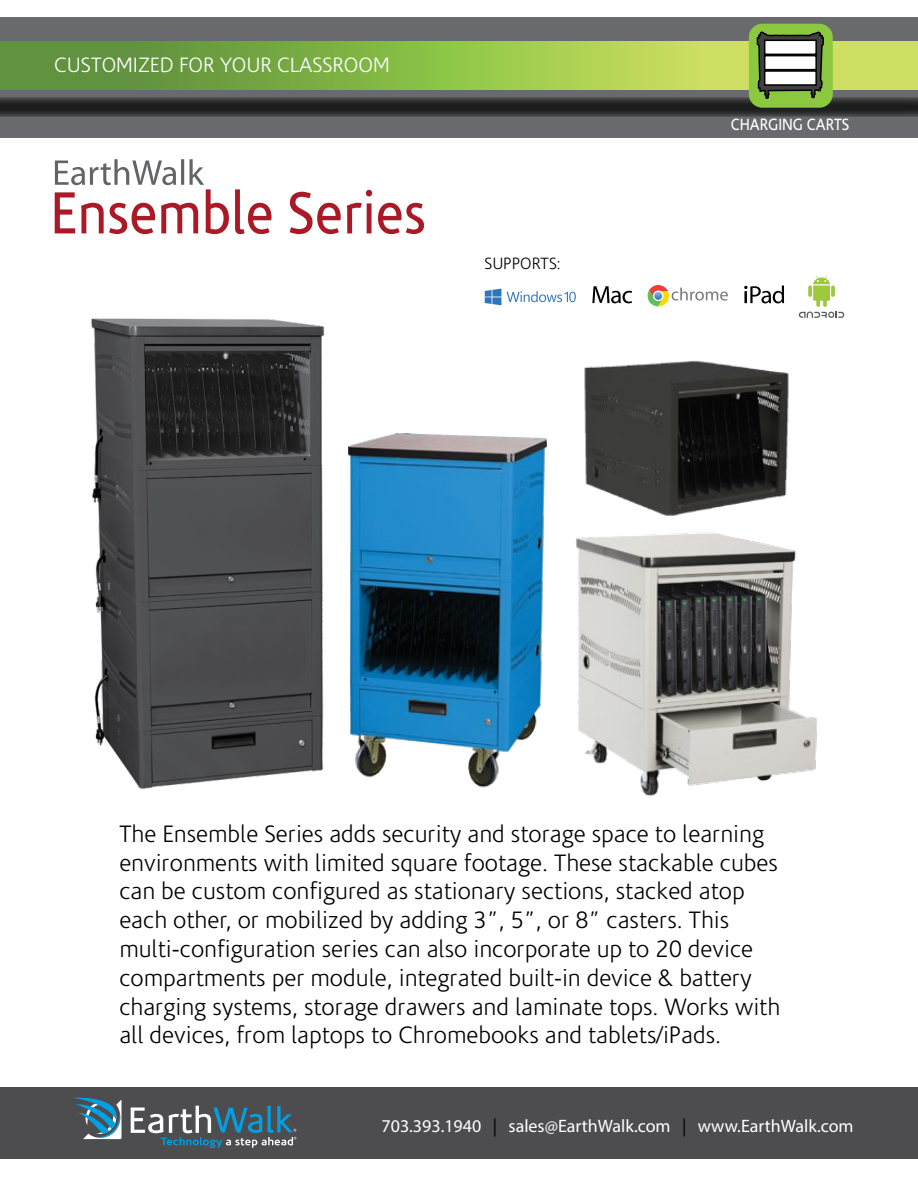
<style>
.page{position:relative;width:918px;height:1188px;background:#fff}
.page>*{position:absolute;margin:0;border:0;box-sizing:border-box;transform-origin:0 0}
.t1{font:60px "Corisande";color:#aa1926;scale:.9 1}
.t2{font:300 24px/28.8px "Corisande";color:#000}
.t3{font:300 21px "Corisande";color:#fff}
.t4{font:18px "Myriad Pro";color:#fff}
.t5{font:16.5px "Corisande";color:#fff;scale:.9 1}
.t6{font:300 16.5px "Corisande";color:#000}
.s1{color:#000}
</style>
<div class="page">
<div style="left:0;top:17px;width:918px;height:121px;background:#696a6d"></div>
<svg style="left:0;top:41px;width:918px;height:49px;background:#91ba4c"></svg>
<svg style="left:0;top:97px;width:918px;height:20px;background:#2f2f30"></svg>
<div style="left:749px;top:24px;width:84px;height:84px;background:#8cc740;border-radius:14px"></div>
<div style="left:0;top:1087px;width:918px;height:71px;background:#4d4d4f"></div>
<svg style="left:55px;top:159px;width:149px;height:26px"></svg>
<svg style="left:757px;top:32px;width:67px;height:66px"></svg>
<div style="left:764px;top:40px;width:53px;height:15px;background:#fff;border:2px solid #000101"></div>
<div style="left:764px;top:55px;width:53px;height:15px;background:#fff;border:2px solid #000101"></div>
<div style="left:764px;top:70px;width:53px;height:16px;background:#fff;border:2px solid #000101"></div>
<svg style="left:73px;top:1097px;width:48px;height:42px"></svg>
<svg style="left:131px;top:1106px;width:165px;height:42px"></svg>
<img style="left:91px;top:318px;width:234px;height:471px">
<img style="left:348px;top:433px;width:199px;height:355px">
<img style="left:576px;top:532px;width:241px;height:264px">
<img style="left:584px;top:360px;width:205px;height:156px">
<svg style="left:647px;top:285px;width:81px;height:22px"></svg>
<svg style="left:799px;top:275px;width:45px;height:43px"></svg>
<svg style="left:744px;top:286px;width:40px;height:17px"></svg>
<svg style="left:592px;top:286px;width:40px;height:17px"></svg>
<svg style="left:507px;top:291px;width:69px;height:12px"></svg>
<svg style="left:485px;top:289px;width:16px;height:16px"></svg>
<p class="t3" style="left:54px;top:53px;width:337px">CUSTOMIZED FOR YOUR CLASSROOM</p>
<h1 class="t1" style="left:50px;top:180px;width:419px">Ensemble Series</h1>
<p class="t6" style="left:484px;top:255px;width:78px">SUPPORTS:</p>
<p class="t5" style="left:731px;top:115px;width:133px">CHARGING CARTS</p>
<p class="t2" style="left:119px;top:820px;width:662px">The Ensemble Series adds security and storage space to learning environments with limited square footage. These stackable cubes can be custom configured as stationary sections, stacked atop each other, or mobilized by adding 3”, 5”, or 8” casters. This multi-configuration series can also incorporate up to 20 device compartments per module, integrated built-in device &amp; battery charging systems, storage drawers and laminate tops. Works with all devices, from laptops to Chromebooks and tablets/iPads.</p>
<p class="t4" style="left:382px;top:1115px;width:474px">703.393.1940 <span class="s1">|</span> sales@EarthWalk.com <span class="s1">|</span> www.EarthWalk.com</p>
</div>
